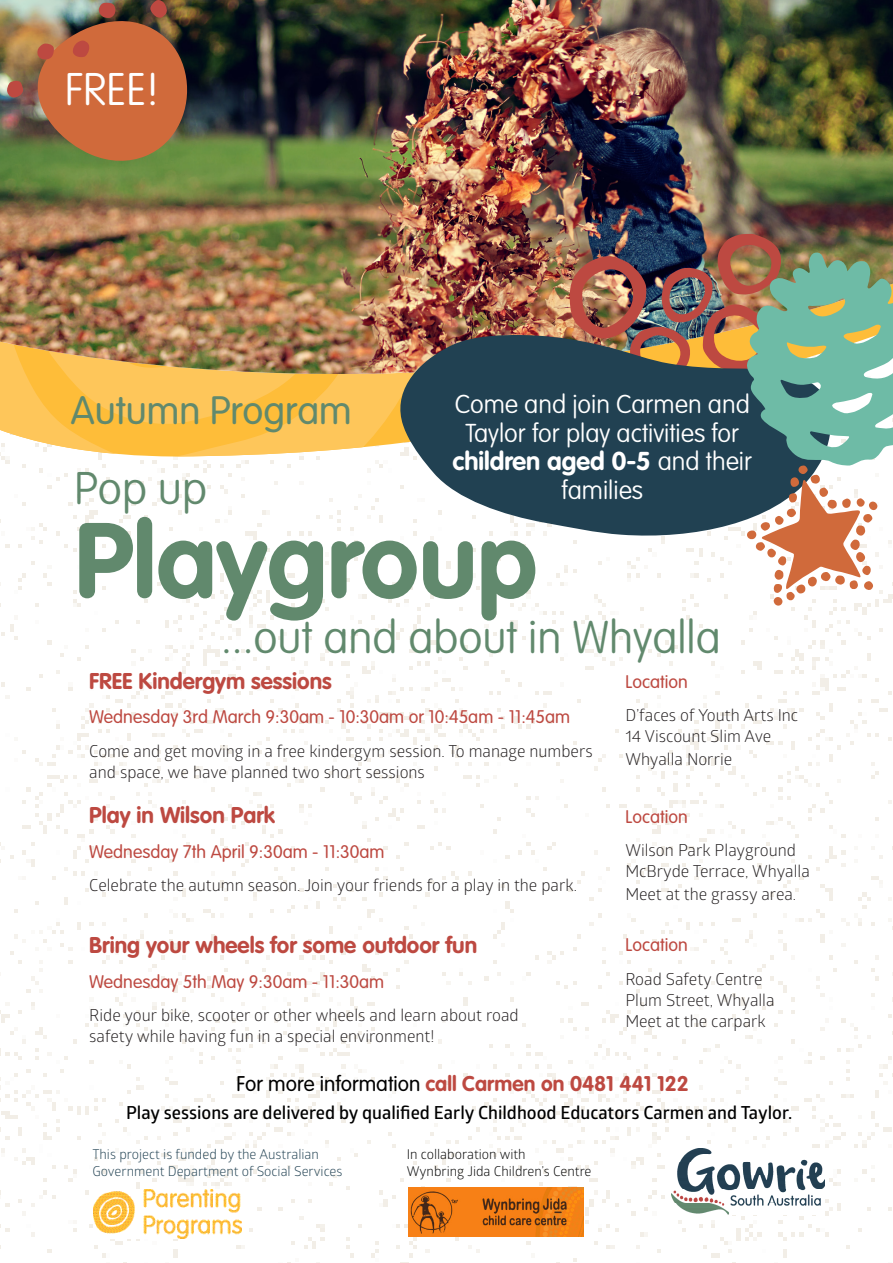
<style>
.page{position:relative;width:893px;height:1263px;background:#fff}
.page>*{position:absolute;margin:0;border:0;box-sizing:border-box;transform-origin:0 0}
.t1{font:700 105px "VAG Rounded Std";color:#61896d}
.t2{font:100 45px "VAG Rounded Std";color:#61896d}
.t3{font:100 45px "VAG Rounded Std";color:#fff}
.Subheading_1{font:300 39px "VAG Rounded Std";color:#61896d}
.Subheading_2{font:100 25.5px/28.5px "VAG Rounded Std";color:#fff;text-align:center}
.t4{font:700 22.5px "VAG Rounded Std";color:#bd4941}
.t5{font:700 21px "VAG Rounded Std";color:#bd4941}
.t6{font:300 18px "VAG Rounded Std";color:#bd4941}
.t7{font:600 18px "Glober";color:#000}
.t8{font:16.5px/21px "Glober";color:#231f20}
.Footer_sub-text{font:13.5px/17.2px "Glober";color:#214152}
.t9{font:13.5px/17.2px "Glober";color:#000}
.s1{font-weight:700}
.s2{font-weight:300;color:#000}
</style>
<div class="page">
<img style="left:0;top:456px;width:893px;height:807px">
<img style="left:671px;top:1149px;width:153px;height:65px">
<img style="left:94px;top:1189px;width:147px;height:49px">
<img style="left:408px;top:1188px;width:175px;height:49px">
<svg style="left:0;top:375px;width:393px;height:74px;background:#fdc451"></svg>
<img style="left:0;top:0;width:893px;height:375px">
<svg style="left:393px;top:332px;width:177px;height:208px;fill:#214152"></svg>
<img style="left:570px;top:234px;width:323px;height:373px">
<img style="left:33px;top:0;width:160px;height:163px">
<svg style="left:7px;top:81px;width:16px;height:18px"></svg>
<p class="t3" style="left:65px;top:63px;width:96px">FREE!</p>
<p class="Subheading_2" style="left:453px;top:391px;width:301px">Come and join Carmen and<br>Taylor for play activities for <span class="s1">children aged 0-5</span> and their families</p>
<p class="Subheading_1" style="left:71px;top:388px;width:282px">Autumn Program</p>
<p class="t2" style="left:75px;top:462px;width:134px">Pop up</p>
<p class="t1" style="left:75px;top:499px;width:464px">Playgroup</p>
<p class="t2" style="left:221px;top:611px;width:501px">...out and about in Whyalla</p>
<p class="t4" style="left:89px;top:668px;width:244px">FREE Kindergym sessions</p>
<p class="t6" style="left:89px;top:707px;width:482px">Wednesday 3rd March 9:30am - 10:30am or 10:45am - 11:45am</p>
<p class="t8" style="left:89px;top:740px;width:505px">Come and get moving in a free kindergym session. To manage numbers and space, we have planned two short sessions</p>
<p class="t4" style="left:89px;top:802px;width:187px">Play in Wilson Park</p>
<p class="t6" style="left:89px;top:841px;width:297px">Wednesday 7th April 9:30am - 11:30am</p>
<p class="t8" style="left:89px;top:874px;width:489px">Celebrate the autumn season. Join your friends for a play in the park.</p>
<p class="t4" style="left:89px;top:932px;width:389px">Bring your wheels for some outdoor fun</p>
<p class="t6" style="left:89px;top:971px;width:296px">Wednesday 5th May 9:30am - 11:30am</p>
<p class="t8" style="left:89px;top:1004px;width:431px">Ride your bike, scooter or other wheels and learn about road safety while having fun in a special environment!</p>
<p class="t6" style="left:625px;top:671px;width:64px">Location</p>
<p class="t8" style="left:625px;top:704px;width:174px">D’faces of Youth Arts Inc</p>
<p class="t8" style="left:625px;top:725px;width:147px">14 Viscount Slim Ave</p>
<p class="t8" style="left:625px;top:748px;width:109px">Whyalla Norrie</p>
<p class="t6" style="left:625px;top:806px;width:64px">Location</p>
<p class="t8" style="left:625px;top:839px;width:186px">Wilson Park Playground<br>McBryde Terrace, Whyalla</p>
<p class="t8" style="left:625px;top:883px;width:172px">Meet at the grassy area.</p>
<p class="t6" style="left:625px;top:934px;width:64px">Location</p>
<p class="t8" style="left:625px;top:968px;width:151px">Road Safety Centre<br>Plum Street, Whyalla<br>Meet at the carpark</p>
<p class="t5" style="left:237px;top:1071px;width:454px"><span class="s2">For more information</span> call Carmen on 0481 441 122</p>
<p class="t7" style="left:126px;top:1100px;width:668px">Play sessions are delivered by qualified Early Childhood Educators Carmen and Taylor.</p>
<p class="Footer_sub-text" style="left:92px;top:1145px;width:252px">This project is funded by the Australian<br>Government Department of Social Services</p>
<p class="t9" style="left:407px;top:1145px;width:186px">In collaboration with<br>Wynbring Jida Children’s Centre</p>
</div>
